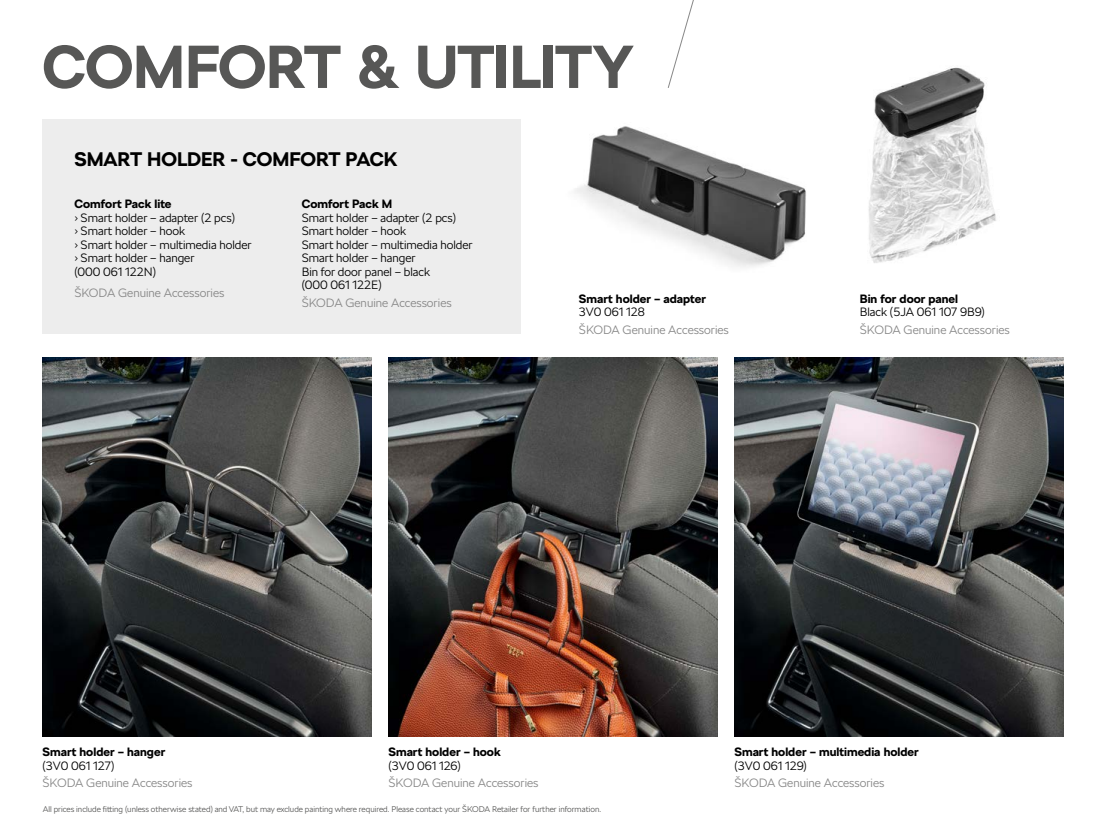
<style>
.page{position:relative;width:1106px;height:830px;background:#fff}
.page>*{position:absolute;margin:0;border:0;box-sizing:border-box;transform-origin:0 0}
.t1{font:700 60px "SKODA Next";letter-spacing:-.015em;color:#575756}
.t2{font:700 19.5px "SKODA Next";letter-spacing:-.005em;color:#000}
.t3{font:300 12px/13.5px "SKODA Next";color:#000}
.t4{font:300 12px "SKODA Next";color:#878787}
.t5{font:700 12px "SKODA Next";color:#000}
.t6{font:300 8.25px "SKODA Next";color:#575756}
</style>
<div class="page">
<img style="left:43px;top:357px;width:328px;height:379px">
<img style="left:734px;top:357px;width:329px;height:379px">
<img style="left:388px;top:357px;width:329px;height:379px">
<div style="left:43px;top:119px;width:478px;height:215px;background:#ededed"></div>
<img style="left:575px;top:126px;width:231px;height:141px">
<img style="left:868px;top:67px;width:128px;height:196px">
<svg style="left:667px;top:0;width:27px;height:88px"></svg>
<h1 class="t1" style="left:43px;top:31px;width:592px">COMFORT &amp; UTILITY</h1>
<h2 class="t2" style="left:74px;top:148px;width:324px">SMART HOLDER - COMFORT PACK</h2>
<p class="t5" style="left:74px;top:197px;width:99px">Comfort Pack lite</p>
<p class="t3" style="left:74px;top:211px;width:179px">› Smart holder – adapter (2 pcs)<br>› Smart holder – hook<br>› Smart holder – multimedia holder › Smart holder – hanger<br>(000 061 122N)</p>
<p class="t4" style="left:74px;top:286px;width:151px">ŠKODA Genuine Accessories</p>
<p class="t5" style="left:302px;top:197px;width:92px">Comfort Pack M</p>
<p class="t3" style="left:302px;top:211px;width:173px">Smart holder – adapter (2 pcs)<br>Smart holder – hook<br>Smart holder – multimedia holder<br>Smart holder – hanger<br>Bin for door panel – black<br>(000 061 122E)</p>
<p class="t4" style="left:302px;top:296px;width:151px">ŠKODA Genuine Accessories</p>
<p class="t5" style="left:860px;top:291px;width:100px">Bin for door panel</p>
<p class="t3" style="left:860px;top:305px;width:126px">Black (5JA 061 107 9B9)</p>
<p class="t4" style="left:860px;top:323px;width:151px">ŠKODA Genuine Accessories</p>
<p class="t5" style="left:579px;top:291px;width:128px">Smart holder – adapter</p>
<p class="t3" style="left:579px;top:305px;width:67px">3V0 061 128</p>
<p class="t4" style="left:579px;top:323px;width:151px">ŠKODA Genuine Accessories</p>
<p class="t5" style="left:43px;top:744px;width:124px">Smart holder – hanger</p>
<p class="t3" style="left:43px;top:758px;width:73px">(3V0 061 127)</p>
<p class="t4" style="left:43px;top:775px;width:151px">ŠKODA Genuine Accessories</p>
<p class="t5" style="left:388px;top:744px;width:114px">Smart holder – hook</p>
<p class="t3" style="left:388px;top:758px;width:74px">(3V0 061 126)</p>
<p class="t4" style="left:388px;top:775px;width:151px">ŠKODA Genuine Accessories</p>
<p class="t5" style="left:734px;top:744px;width:186px">Smart holder – multimedia holder</p>
<p class="t3" style="left:734px;top:758px;width:74px">(3V0 061 129)</p>
<p class="t4" style="left:734px;top:775px;width:151px">ŠKODA Genuine Accessories</p>
<p class="t6" style="left:43px;top:803px;width:560px">All prices include fitting (unless otherwise stated) and VAT, but may exclude painting where required. Please contact your ŠKODA Retailer for further information.</p>
</div>
